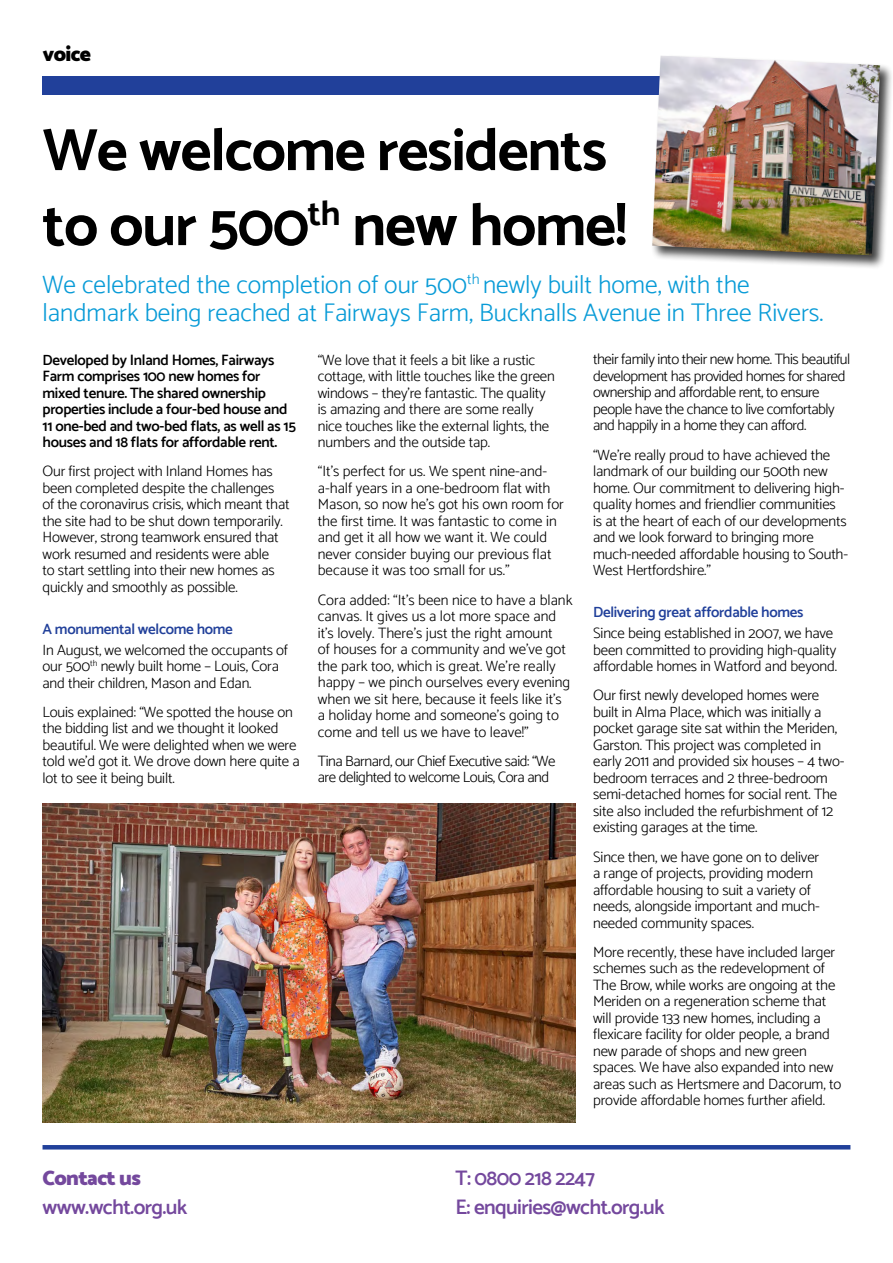
<style>
.page{position:relative;width:893px;height:1263px;background:#fff}
.page>*{position:absolute;margin:0;border:0;box-sizing:border-box;transform-origin:0 0}
.t1{font:700 60px/75px "Catamaran";letter-spacing:-.02em;color:#000}
.t2{font:300 25.5px/28.5px "Catamaran";color:#089bd7}
.t3{font:600 21px/29px "Catamaran";letter-spacing:-.03em;color:#74489d}
.t4{font:900 21px "Catamaran";letter-spacing:-.03em;color:#74489d}
.t5{font:900 21px "Catamaran";letter-spacing:-.03em;color:#000}
.t6{font:300 15px/16.5px "Catamaran";letter-spacing:-.01em;color:#000}
.t7{font:300 15px/16.5px "Catamaran";letter-spacing:-.03em;color:#000}
.t8{font:600 15px/16.5px "Catamaran";letter-spacing:-.02em;color:#000}
.t9{font:600 15px "Catamaran";letter-spacing:-.02em;color:#21409a}
</style>
<div class="page">
<div style="left:43px;top:77px;width:807px;height:18px;background:#21409a"></div>
<img style="left:43px;top:804px;width:532px;height:318px">
<div style="left:650px;top:54px;width:243px;height:215px;background:#000;opacity:.75"></div>
<img style="left:652px;top:56px;width:228px;height:199px">
<hr style="left:43px;top:1145px;width:807px;height:4px;background:#21409a">
<h3 class="t5" style="left:43px;top:42px;width:50px">voice</h3>
<h1 class="t1" style="left:43px;top:112px;width:586px">We welcome residents to our 500<sup>th</sup> new home!</h1>
<h2 class="t2" style="left:43px;top:269px;width:783px">We celebrated the completion of our 500<sup>th</sup> newly built home, with the landmark being reached at Fairways Farm, Bucknalls Avenue in Three Rivers.</h2>
<p class="t8" style="left:43px;top:351px;width:255px">Developed by Inland Homes, Fairways Farm comprises 100 new homes for mixed tenure. The shared ownership properties include a four-bed house and 11 one-bed and two-bed flats, as well as 15 houses and 18 flats for affordable rent.</p>
<p class="t6" style="left:43px;top:463px;width:249px">Our first project with Inland Homes has been completed despite the challenges of the coronavirus crisis, which meant that the site had to be shut down temporarily.<br>However, strong teamwork ensured that work resumed and residents were able<br>to start settling into their new homes as quickly and smoothly as possible.</p>
<p class="t9" style="left:43px;top:620px;width:192px">A monumental welcome home</p>
<p class="t6" style="left:43px;top:641px;width:247px">In August, we welcomed the occupants of our 500<sup>th</sup> newly built home – Louis, Cora and their children, Mason and Edan.</p>
<p class="t6" style="left:43px;top:703px;width:259px">Louis explained: “We spotted the house on the bidding list and we thought it looked beautiful. We were delighted when we were told we’d got it. We drove down here quite a lot to see it being built.</p>
<p class="t6" style="left:318px;top:351px;width:239px">“We love that it feels a bit like a rustic cottage, with little touches like the green windows – they’re fantastic. The quality is amazing and there are some really nice touches like the external lights, the numbers and the outside tap.</p>
<p class="t6" style="left:318px;top:463px;width:248px">“It’s perfect for us. We spent nine-and&shy;a-half years in a one-bedroom flat with Mason, so now he’s got his own room for the first time. It was fantastic to come in and get it all how we want it. We could never consider buying our previous flat because it was too small for us.”</p>
<p class="t6" style="left:318px;top:591px;width:256px">Cora added: “It’s been nice to have a blank canvas. It gives us a lot more space and it’s lovely. There’s just the right amount<br>of houses for a community and we’ve got the park too, which is great. We’re really happy – we pinch ourselves every evening when we sit here, because it feels like it’s a holiday home and someone’s going to come and tell us we have to leave!”</p>
<p class="t7" style="left:318px;top:752px;width:239px">Tina Barnard, our Chief Executive said: “We are delighted to welcome Louis, Cora and</p>
<p class="t7" style="left:593px;top:351px;width:259px">their family into their new home. This beautiful development has provided homes for shared ownership and affordable rent, to ensure people have the chance to live comfortably and happily in a home they can afford.</p>
<p class="t6" style="left:593px;top:446px;width:256px">“We’re really proud to have achieved the landmark of our building our 500th new home. Our commitment to delivering high&shy;quality homes and friendlier communities is at the heart of each of our developments and we look forward to bringing more much-needed affordable housing to South-West Hertfordshire.”</p>
<p class="t9" style="left:593px;top:603px;width:212px">Delivering great affordable homes</p>
<p class="t6" style="left:593px;top:625px;width:245px">Since being established in 2007, we have been committed to providing high-quality affordable homes in Watford and beyond.</p>
<p class="t6" style="left:593px;top:687px;width:253px">Our first newly developed homes were built in Alma Place, which was initially a pocket garage site sat within the Meriden, Garston. This project was completed in early 2011 and provided six houses – 4 two&shy;bedroom terraces and 2 three-bedroom semi-detached homes for social rent. The site also included the refurbishment of 12 existing garages at the time.</p>
<p class="t6" style="left:593px;top:848px;width:228px">Since then, we have gone on to deliver a range of projects, providing modern affordable housing to suit a variety of needs, alongside important and much&shy;needed community spaces.</p>
<p class="t6" style="left:593px;top:943px;width:250px">More recently, these have included larger schemes such as the redevelopment of The Brow, while works are ongoing at the Meriden on a regeneration scheme that will provide 133 new homes, including a flexicare facility for older people, a brand new parade of shops and new green spaces. We have also expanded into new areas such as Hertsmere and Dacorum, to provide affordable homes further afield.</p>
<h3 class="t4" style="left:43px;top:1165px;width:100px">Contact us</h3>
<h3 class="t3" style="left:43px;top:1192px;width:146px">www.wcht.org.uk</h3>
<h3 class="t3" style="left:455px;top:1163px;width:211px">T: 0800 218 2247<br>E: enquiries@wcht.org.uk</h3>
</div>
